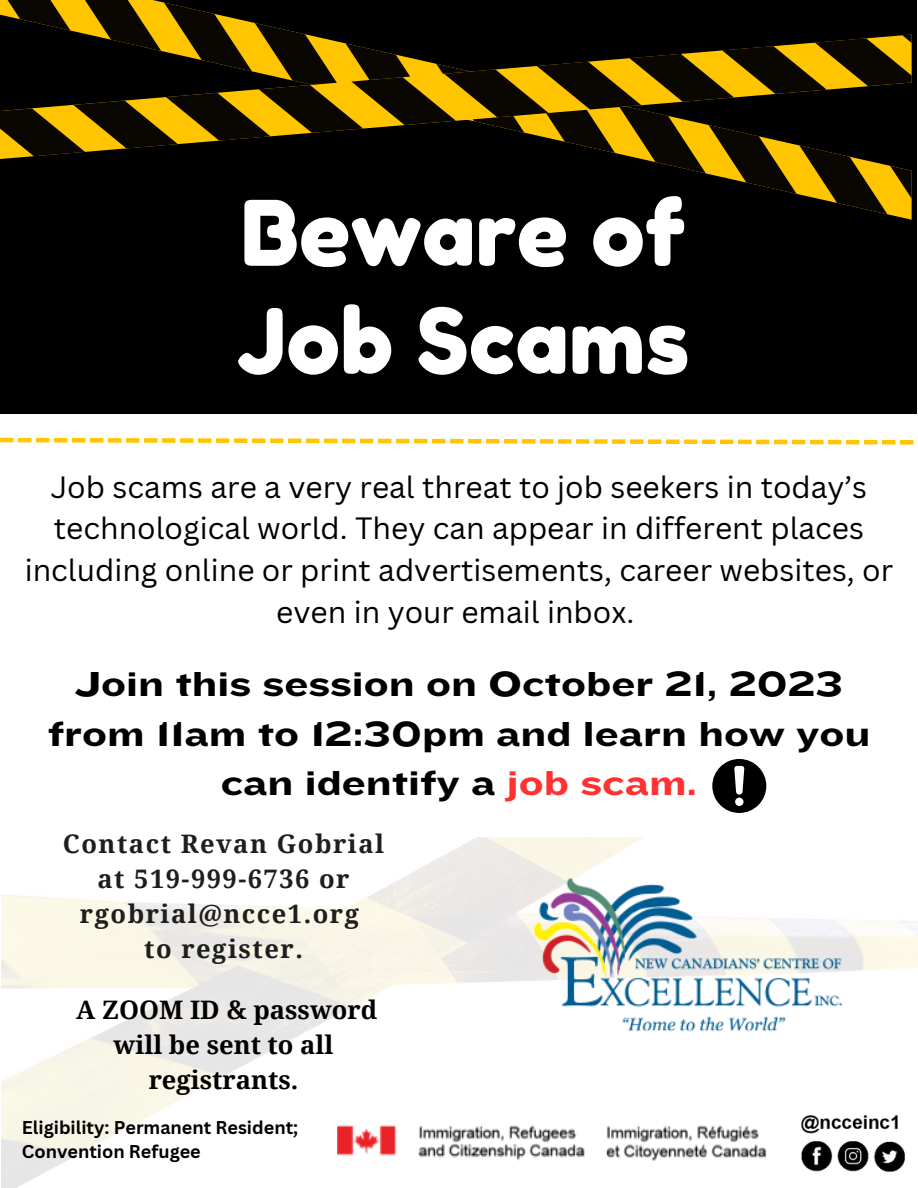
<style>
.page{position:relative;width:918px;height:1188px;background:#fff}
.page>*{position:absolute;margin:0;border:0;box-sizing:border-box;transform-origin:0 0}
.t1{font:90px "Fredoka One";color:#fff}
.t2{font:36px/49.5px "Knockout 54";color:#000;text-align:center}
.t3{font:30px/41.7px "Canva Sans";color:#000;text-align:center}
.t4{font:700 25.5px/34.8px "Noto Serif";letter-spacing:.06em;color:#1e1e1e;text-align:center}
.t5{font:700 25.5px/34.8px "Noto Serif";color:#000;text-align:center}
.t6{font:700 18px/24.8px "Canva Sans";color:#000}
.s1{color:#ff3131}
</style>
<div class="page">
<img style="left:2px;top:837px;width:916px;height:351px">
<div style="left:0;top:0;width:916px;height:413px;background:#000"></div>
<svg style="left:0;top:0;width:912px;height:214px"></svg>
<svg style="left:0;top:438px;width:914px;height:7px"></svg>
<div style="left:712px;top:759px;width:54px;height:54px;background:#000;border-radius:50%"></div>
<svg style="left:734px;top:766px;width:10px;height:29px"></svg>
<div style="left:735px;top:798px;width:8px;height:8px;background:#fff;border-radius:50%"></div>
<img style="left:338px;top:1125px;width:428px;height:37px">
<img style="left:796px;top:1105px;width:114px;height:77px">
<img style="left:522px;top:864px;width:331px;height:180px">
<p class="t1" style="left:241px;top:178px;width:446px">Beware of</p>
<p class="t1" style="left:237px;top:286px;width:454px">Job Scams</p>
<p class="t3" style="left:25px;top:465px;width:870px">Job scams are a very real threat to job seekers in today’s technological world. They can appear in different places including online or print advertisements, career websites, or even in your email inbox.</p>
<p class="t2" style="left:48px;top:659px;width:824px">Join this session on October 21, 2023 from 11am to 12:30pm and learn how you can identify a <span class="s1">job scam.</span></p>
<p class="t4" style="left:63px;top:826px;width:323px">Contact Revan Gobrial at 519-999-6736 or rgobrial@ncce1.org</p>
<p class="t4" style="left:144px;top:931px;width:160px">to register.</p>
<p class="t5" style="left:76px;top:992px;width:303px">A ZOOM ID &amp; password will be sent to all registrants.</p>
<p class="t6" style="left:22px;top:1114px;width:278px">Eligibility: Permanent Resident;<br>Convention Refugee</p>
</div>
